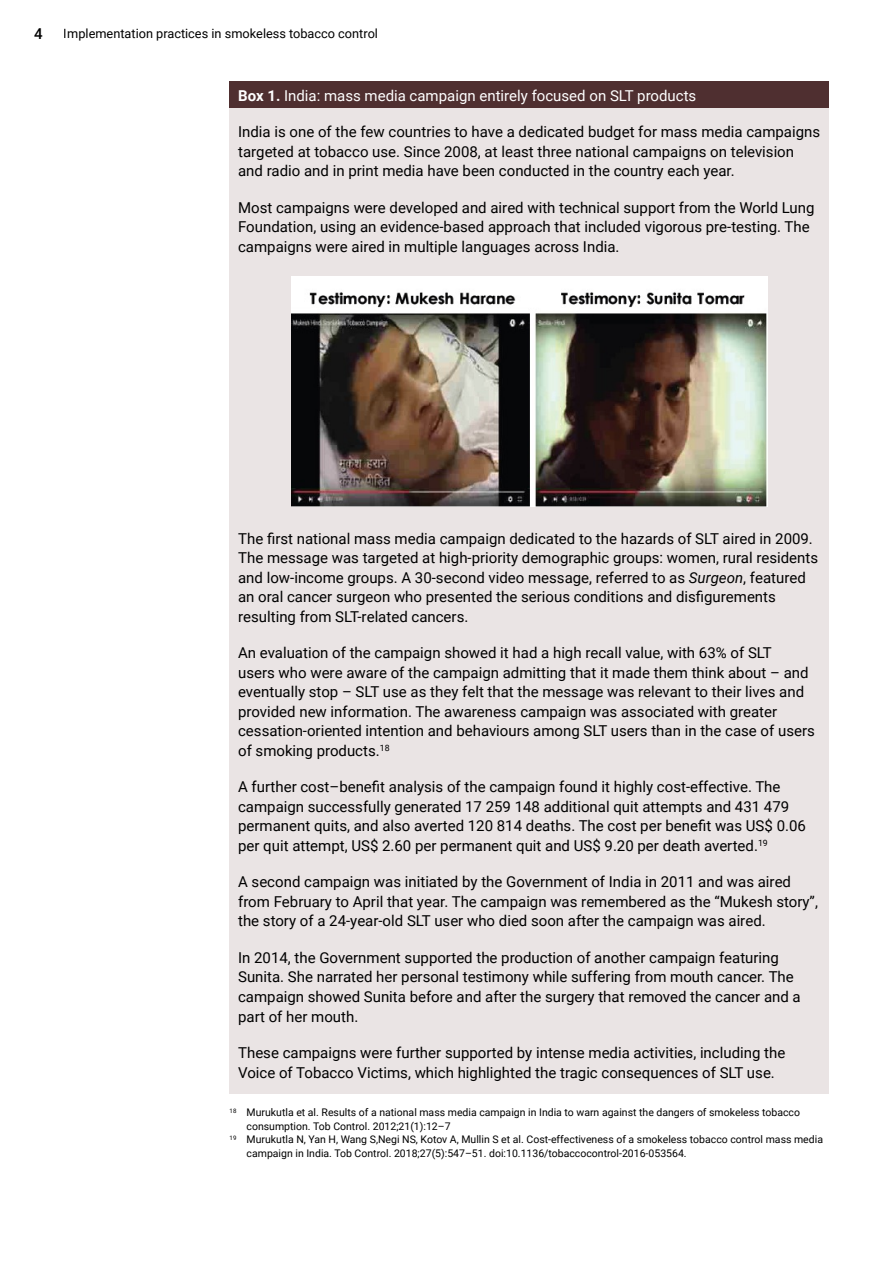
<style>
.page{position:relative;width:893px;height:1263px;background:#fff}
.page>*{position:absolute;margin:0;border:0;box-sizing:border-box;transform-origin:0 0}
.t1{font:15px/19.5px "Roboto";color:#000}
.t2{font:15px "Roboto";color:#fff}
.t3{font:500 15px "Roboto";color:#000}
.t4{font:12.75px "Roboto";color:#000}
.t5{font:10.5px "Roboto";color:#000}
.s1{font-weight:700}
.s2{font-style:italic}
</style>
<div class="page">
<div style="left:230px;top:81px;width:599px;height:37px;background:#4f2f30"></div>
<div style="left:230px;top:109px;width:599px;height:84px;background:#eae4e4"></div>
<div style="left:230px;top:184px;width:599px;height:85px;background:#eae4e4"></div>
<div style="left:230px;top:260px;width:599px;height:45px;background:#eae4e4"></div>
<div style="left:230px;top:296px;width:599px;height:46px;background:#eae4e4"></div>
<div style="left:230px;top:333px;width:599px;height:45px;background:#eae4e4"></div>
<div style="left:230px;top:369px;width:599px;height:46px;background:#eae4e4"></div>
<div style="left:230px;top:406px;width:599px;height:45px;background:#eae4e4"></div>
<div style="left:230px;top:442px;width:599px;height:46px;background:#eae4e4"></div>
<div style="left:230px;top:479px;width:599px;height:45px;background:#eae4e4"></div>
<div style="left:230px;top:515px;width:599px;height:124px;background:#eae4e4"></div>
<div style="left:230px;top:630px;width:599px;height:143px;background:#eae4e4"></div>
<div style="left:230px;top:764px;width:599px;height:104px;background:#eae4e4"></div>
<div style="left:230px;top:859px;width:599px;height:84px;background:#eae4e4"></div>
<div style="left:230px;top:934px;width:599px;height:104px;background:#eae4e4"></div>
<div style="left:230px;top:1029px;width:599px;height:65px;background:#eae4e4"></div>
<img style="left:291px;top:276px;width:477px;height:230px">
<p class="t3" style="left:34px;top:23px;width:10px">4</p>
<p class="t4" style="left:64px;top:25px;width:316px">Implementation practices in smokeless tobacco control</p>
<p class="t2" style="left:238px;top:85px;width:460px"><span class="s1">Box 1.</span> India: mass media campaign entirely focused on SLT products</p>
<p class="t1" style="left:238px;top:122px;width:584px">India is one of the few countries to have a dedicated budget for mass media campaigns targeted at tobacco use. Since 2008, at least three national campaigns on television and radio and in print media have been conducted in the country each year.</p>
<p class="t1" style="left:238px;top:197px;width:578px">Most campaigns were developed and aired with technical support from the World Lung<br>Foundation, using an evidence-based approach that included vigorous pre-testing. The campaigns were aired in multiple languages across India.</p>
<p class="t1" style="left:238px;top:528px;width:581px">The first national mass media campaign dedicated to the hazards of SLT aired in 2009.<br>The message was targeted at high-priority demographic groups: women, rural residents and low-income groups. A 30-second video message, referred to as <span class="s2">Surgeon</span>, featured an oral cancer surgeon who presented the serious conditions and disfigurements resulting from SLT-related cancers.</p>
<p class="t1" style="left:238px;top:643px;width:578px">An evaluation of the campaign showed it had a high recall value, with 63% of SLT<br>users who were aware of the campaign admitting that it made them think about – and eventually stop – SLT use as they felt that the message was relevant to their lives and provided new information. The awareness campaign was associated with greater cessation-oriented intention and behaviours among SLT users than in the case of users of smoking products.<sup>18</sup></p>
<p class="t1" style="left:238px;top:777px;width:569px">A further cost–benefit analysis of the campaign found it highly cost-effective. The campaign successfully generated 17 259 148 additional quit attempts and 431 479 permanent quits, and also averted 120 814 deaths. The cost per benefit was US$ 0.06 per quit attempt, US$ 2.60 per permanent quit and US$ 9.20 per death averted.<sup>19</sup></p>
<p class="t1" style="left:238px;top:872px;width:581px">A second campaign was initiated by the Government of India in 2011 and was aired from February to April that year. The campaign was remembered as the “Mukesh story”, the story of a 24-year-old SLT user who died soon after the campaign was aired.</p>
<p class="t1" style="left:238px;top:947px;width:564px">In 2014, the Government supported the production of another campaign featuring Sunita. She narrated her personal testimony while suffering from mouth cancer. The campaign showed Sunita before and after the surgery that removed the cancer and a part of her mouth.</p>
<p class="t1" style="left:238px;top:1042px;width:549px">These campaigns were further supported by intense media activities, including the<br>Voice of Tobacco Victims, which highlighted the tragic consequences of SLT use.</p>
<p class="t5" style="left:230px;top:1105px;width:572px"><sup>18</sup> Murukutla et al. Results of a national mass media campaign in India to warn against the dangers of smokeless tobacco</p>
<p class="t5" style="left:247px;top:1118px;width:206px">consumption. Tob Control. 2012;21(1):12–7</p>
<p class="t5" style="left:230px;top:1132px;width:595px"><sup>19</sup> Murukutla N, Yan H, Wang S,Negi NS, Kotov A, Mullin S et al. Cost-effectiveness of a smokeless tobacco control mass media</p>
<p class="t5" style="left:247px;top:1145px;width:442px">campaign in India. Tob Control. 2018;27(5):547–51. doi:10.1136/tobaccocontrol-2016-053564.</p>
</div>
